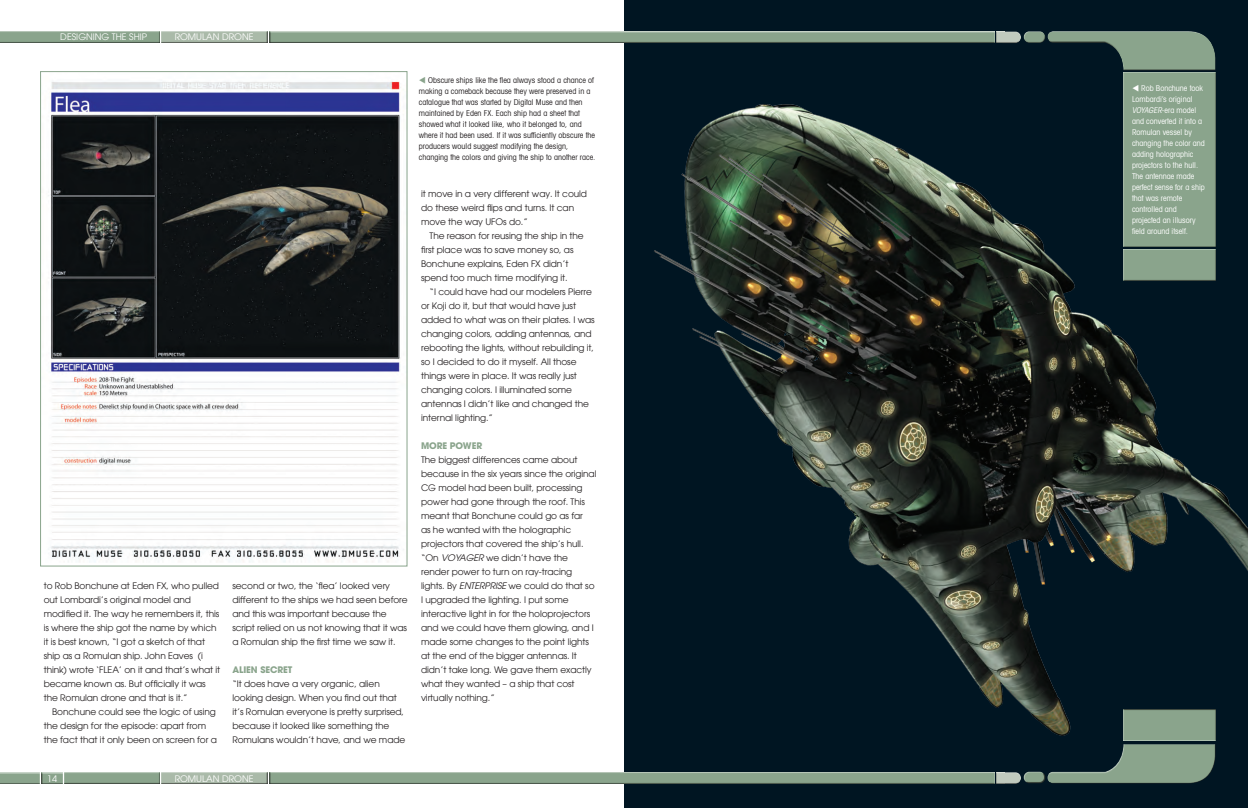
<style>
.page{position:relative;width:1248px;height:808px;background:#fff}
.page>*{position:absolute;margin:0;border:0;box-sizing:border-box;transform-origin:0 0}
.t1{font:9px/14px "Avant Garde LT";letter-spacing:-.01em;color:#231f20}
.t2{font:9px "Avant Garde LT";color:#fff}
.t3{font:700 9px "Avant Garde";letter-spacing:-.01em;color:#8aa48c}
.t4{font:condensed 8px/11px "Avant Garde LT";color:#231f20}
.t5{font:condensed 8px/11px "Avant Garde LT";color:#fff}
.s1{color:#8aa48c}
.s2{font-style:italic}
</style>
<div class="page">
<div style="left:624px;top:0;width:623px;height:808px;background:#001522"></div>
<img style="left:654px;top:104px;width:593px;height:654px">
<div style="left:160px;top:31px;width:108px;height:12px;background:#aabaa9"></div>
<div style="left:160px;top:772px;width:108px;height:12px;background:#aabaa9"></div>
<div style="left:0;top:31px;width:160px;height:12px;background:#8aa48c"></div>
<div style="left:63px;top:772px;width:97px;height:12px;background:#8aa48c"></div>
<div style="left:40px;top:772px;width:23px;height:12px;background:#231f20;opacity:.75"></div>
<div style="left:0;top:772px;width:40px;height:12px;background:#231f20;opacity:.75"></div>
<div style="left:995px;top:31px;width:26px;height:12px;background:#231f20;opacity:.75"></div>
<div style="left:1023px;top:30px;width:23px;height:10px;background:#fff;opacity:.75"></div>
<div style="left:1023px;top:33px;width:23px;height:10px;background:#231f20;opacity:.75"></div>
<div style="left:1023px;top:771px;width:20px;height:12px;background:#fff;opacity:.75"></div>
<div style="left:1024px;top:771px;width:22px;height:13px;background:#231f20;opacity:.75"></div>
<div style="left:269px;top:30px;width:727px;height:14px;background:#fff;opacity:.75"></div>
<div style="left:269px;top:31px;width:726px;height:14px;background:#231f20;opacity:.75"></div>
<div style="left:1121px;top:72px;width:95px;height:176px;background:#8aa48c"></div>
<div style="left:1121px;top:248px;width:95px;height:33px;background:#001522"></div>
<div style="left:1121px;top:249px;width:95px;height:33px;background:#8aa48c"></div>
<div style="left:1121px;top:709px;width:95px;height:33px;background:#001522"></div>
<div style="left:1121px;top:708px;width:95px;height:33px;background:#8aa48c"></div>
<div style="left:995px;top:772px;width:26px;height:12px;background:#231f20;opacity:.75"></div>
<div style="left:269px;top:771px;width:726px;height:13px;background:#fff;opacity:.75"></div>
<div style="left:269px;top:772px;width:726px;height:12px;background:#8aa48c"></div>
<div style="left:1048px;top:743px;width:167px;height:41px;background:#231f20;opacity:.75"></div>
<div style="left:1046px;top:31px;width:167px;height:40px;background:#fff;opacity:.75"></div>
<div style="left:1046px;top:39px;width:170px;height:33px;background:#231f20;opacity:.75"></div>
<img style="left:48px;top:81px;width:353px;height:482px">
<p class="t2" style="left:60px;top:32px;width:88px">DESIGNING THE SHIP</p>
<p class="t2" style="left:175px;top:32px;width:80px">ROMULAN DRONE</p>
<p class="t1" style="left:44px;top:579px;width:178px">to Rob Bonchune at Eden FX, who pulled out Lombardi’s original model and modified it. The way he remembers it, this is where the ship got the name by which it is best known, “I got a sketch of that ship as a Romulan ship. John Eaves (i think) wrote ‘FLEA’ on it and that’s what it became known as. But officially it was the Romulan drone and that is it.”</p>
<p class="t1" style="left:44px;top:705px;width:175px;text-indent:9px">Bonchune could see the logic of using the design for the episode: apart from the fact that it only been on screen for a</p>
<p class="t1" style="left:232px;top:579px;width:177px">second or two, the ‘flea’ looked very different to the ships we had seen before and this was important because the script relied on us not knowing that it was a Romulan ship the first time we saw it.</p>
<p class="t3" style="left:232px;top:664px;width:62px">ALIEN SECRET</p>
<p class="t1" style="left:232px;top:677px;width:174px">“It does have a very organic, alien looking design. When you find out that it’s Romulan everyone is pretty surprised, because it looked like something the Romulans wouldn’t have, and we made</p>
<p class="t4" style="left:419px;top:75px;width:178px"><span class="s1">▼</span> Obscure ships like the flea always stood a chance of making a comeback because they were preserved in a catalogue that was started by Digital Muse and then maintained by Eden FX. Each ship had a sheet that showed what it looked like, who it belonged to, and where it had been used. If it was sufficiently obscure the producers would suggest modifying the design, changing the colors and giving the ship to another race.</p>
<p class="t1" style="left:421px;top:187px;width:167px">it move in a very different way. It could do these weird flips and turns. It can move the way UFOs do.”</p>
<p class="t1" style="left:421px;top:229px;width:164px;text-indent:9px">The reason for reusing the ship in the first place was to save money so, as Bonchune explains, Eden FX didn’t spend too much time modifying it.</p>
<p class="t1" style="left:421px;top:285px;width:175px;text-indent:9px">“I could have had our modelers Pierre or Koji do it, but that would have just added to what was on their plates. I was changing colors, adding antennas, and rebooting the lights, without rebuilding it, so I decided to do it myself. All those things were in place. It was really just changing colors. I illuminated some antennas I didn’t like and changed the internal lighting.”</p>
<p class="t3" style="left:421px;top:440px;width:63px">MORE POWER</p>
<p class="t1" style="left:421px;top:453px;width:177px">The biggest differences came about because in the six years since the original CG model had been built, processing power had gone through the roof. This meant that Bonchune could go as far<br>as he wanted with the holographic projectors that covered the ship’s hull. “On <span class="s2">VOYAGER</span> we didn’t have the render power to turn on ray-tracing lights. By <span class="s2">ENTERPRISE</span> we could do that so I upgraded the lighting. I put some interactive light in for the holoprojectors and we could have them glowing, and I made some changes to the point lights at the end of the bigger antennas. It didn’t take long. We gave them exactly what they wanted – a ship that cost virtually nothing.”</p>
<p class="t2" style="left:47px;top:773px;width:11px">14</p>
<p class="t2" style="left:175px;top:773px;width:80px">ROMULAN DRONE</p>
<p class="t5" style="left:1131px;top:82px;width:74px">▼ Rob Bonchune took<br>Lombardi’s original<br><span class="s2">VOYAGER</span>-era model and converted it into a<br>Romulan vessel by changing the color and adding holographic projectors to the hull.<br>The antennae made perfect sense for a ship that was remote controlled and projected an illusory field around itself.</p>
</div>
